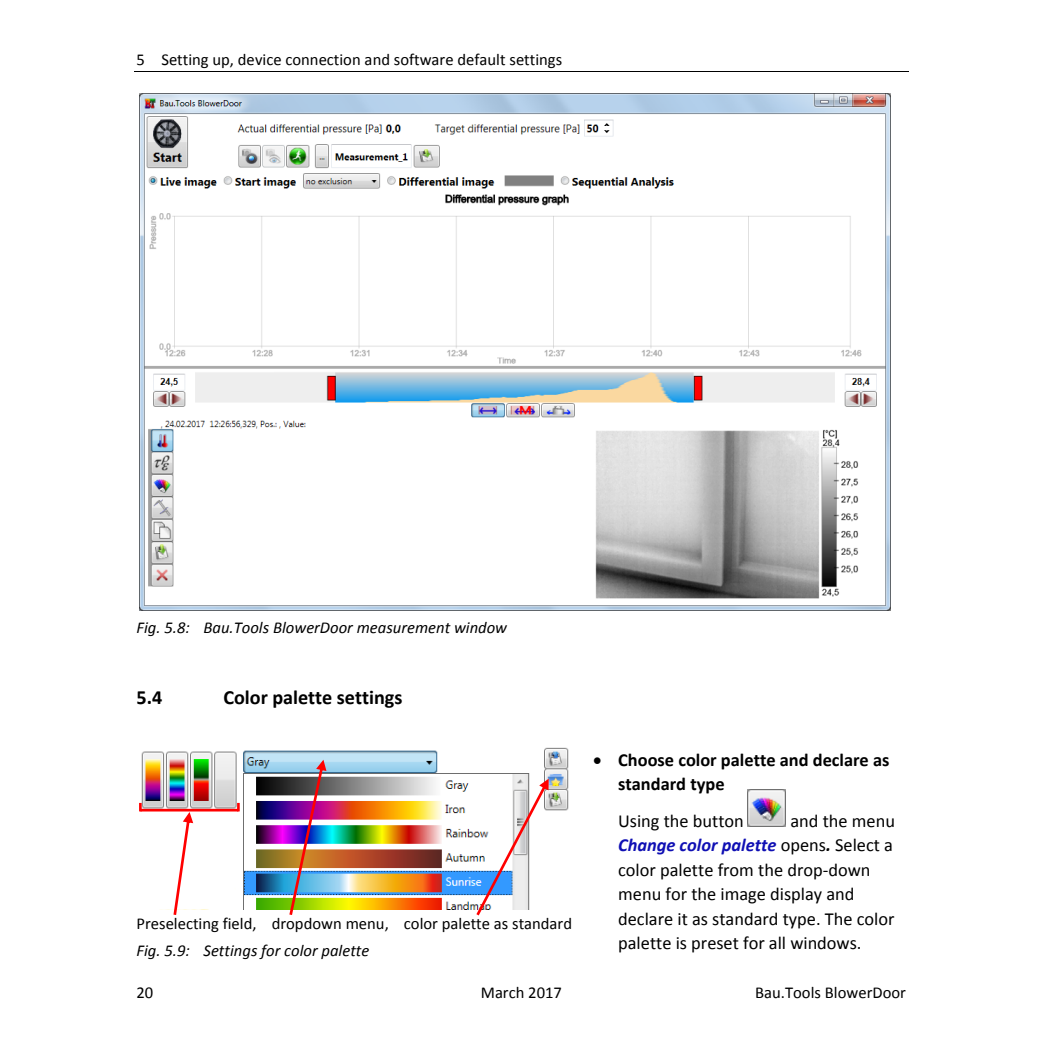
<style>
.page{position:relative;width:1042px;height:1042px;background:#fff}
.page>*{position:absolute;margin:0;border:0;box-sizing:border-box;transform-origin:0 0}
.t1{font:700 20.12px "Calibri";color:#000}
.t2{font:18.38px/24.5px "Calibri";color:#000}
.t3{font:700 18.38px/24.5px "Calibri";color:#000}
.t4{font:16.62px "Calibri";color:#000}
.t5{font:italic 16.62px "Calibri";color:#000}
.s1{font-weight:700;font-style:italic;color:#0f0fb4}
.s2{font-weight:700;font-style:italic}
</style>
<div class="page">
<hr style="left:134px;top:71px;width:774px;height:1px;background:#000">
<img style="left:139px;top:94px;width:751px;height:516px">
<img style="left:139px;top:747px;width:430px;height:162px">
<img style="left:747px;top:789px;width:38px;height:37px">
<svg style="left:289px;top:759px;width:37px;height:155px;background:#978294"></svg>
<svg style="left:476px;top:778px;width:72px;height:137px"></svg>
<svg style="left:173px;top:811px;width:20px;height:103px"></svg>
<svg style="left:139px;top:802px;width:3px;height:9px"></svg>
<svg style="left:237px;top:802px;width:3px;height:9px"></svg>
<hr style="left:140px;top:808px;width:98px;height:3px;background:#f00">
<p class="t4" style="left:136px;top:53px;width:427px">5 Setting up, device connection and software default settings</p>
<p class="t5" style="left:136px;top:620px;width:372px">Fig. 5.8: Bau.Tools BlowerDoor measurement window</p>
<p class="t1" style="left:136px;top:688px;width:27px">5.4</p>
<p class="t1" style="left:223px;top:688px;width:180px">Color palette settings</p>
<p class="t4" style="left:136px;top:916px;width:437px">Preselecting field, dropdown menu, color palette as standard</p>
<p class="t5" style="left:136px;top:943px;width:234px">Fig. 5.9: Settings for color palette</p>
<p class="t3" style="left:618px;top:748px;width:273px;text-indent:-25px">• Choose color palette and declare as standard type</p>
<p class="t2" style="left:618px;top:809px;width:127px">Using the button</p>
<p class="t2" style="left:618px;top:809px;width:278px;text-indent:172px">and the menu<br><span class="s1">Change color palette</span> opens<span class="s2">.</span> Select a color palette from the drop‐down menu for the image display and declare it as standard type. The color palette is preset for all windows.</p>
<p class="t4" style="left:136px;top:984px;width:18px">20</p>
<p class="t4" style="left:480px;top:984px;width:83px">March 2017</p>
<p class="t4" style="left:755px;top:984px;width:152px">Bau.Tools BlowerDoor</p>
</div>
